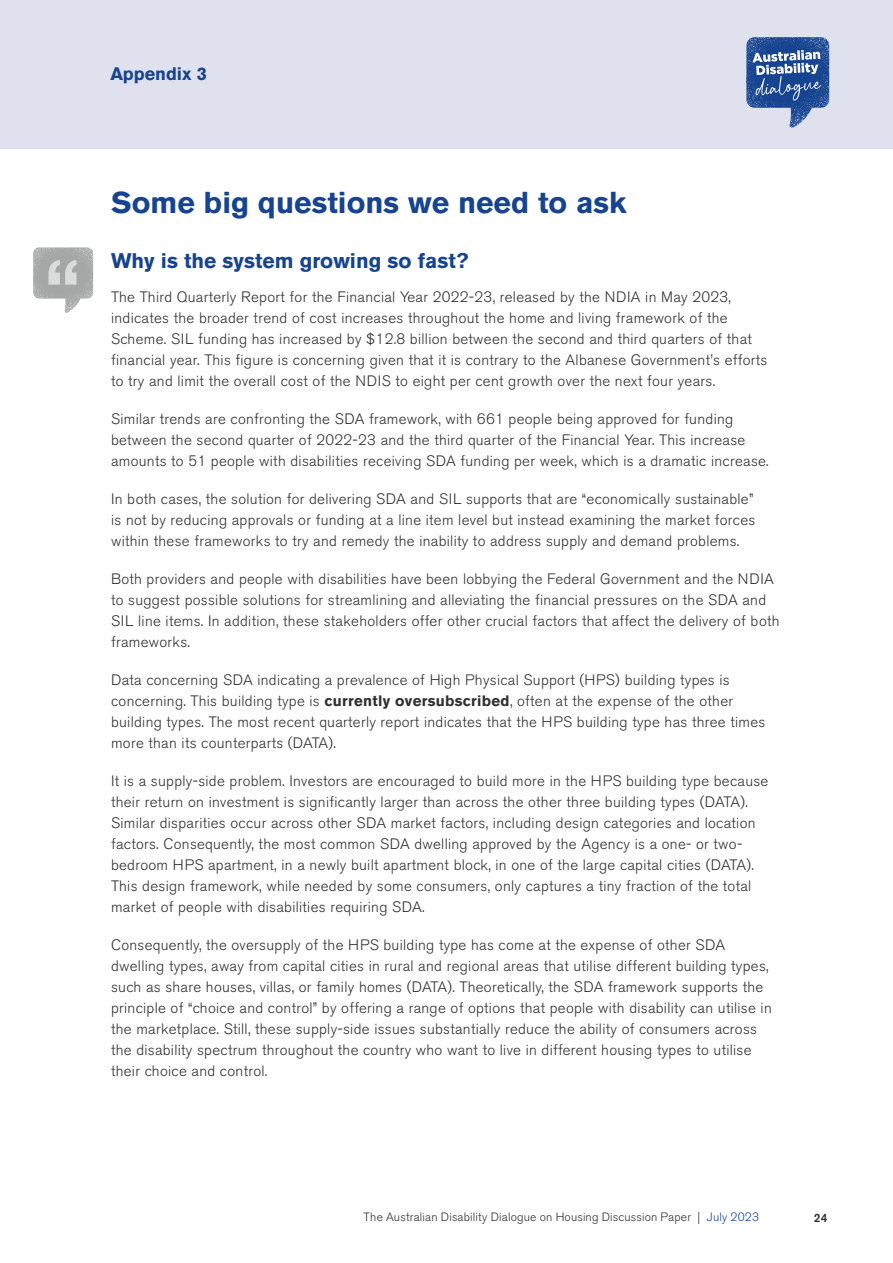
<style>
.page{position:relative;width:893px;height:1263px;background:#fff}
.page>*{position:absolute;margin:0;border:0;box-sizing:border-box;transform-origin:0 0}
.t1{font:700 30px "Akzidenz Grotesk BE";color:#174490}
.t2{font:700 21px "Akzidenz Grotesk BE";color:#174490}
.t3{font:700 18px "Akzidenz Grotesk BE";color:#174490}
.t4{font:300 15px/21px "Akzidenz Grotesk BE";letter-spacing:.02em;color:#312f30}
.t5{font:300 12px "Akzidenz Grotesk BE";letter-spacing:.015em;color:#312f30}
.t6{font:500 12px "Akzidenz Grotesk BE";color:#312f30}
.s1{font-weight:700}
.s2{color:#174490}
</style>
<div class="page">
<div style="left:0;top:0;width:893px;height:149px;background:#e0e1ee"></div>
<svg style="left:746px;top:37px;width:83px;height:91px"></svg>
<svg style="left:33px;top:247px;width:60px;height:66px"></svg>
<p class="t3" style="left:111px;top:64px;width:98px">Appendix 3</p>
<h1 class="t1" style="left:111px;top:185px;width:517px">Some big questions we need to ask</h1>
<h2 class="t2" style="left:111px;top:249px;width:359px">Why is the system growing so fast?</h2>
<p class="t4" style="left:111px;top:286px;width:658px">The Third Quarterly Report for the Financial Year 2022-23, released by the NDIA in May 2023, indicates the broader trend of cost increases throughout the home and living framework of the Scheme. SIL funding has increased by $12.8 billion between the second and third quarters of that financial year. This figure is concerning given that it is contrary to the Albanese Government’s efforts to try and limit the overall cost of the NDIS to eight per cent growth over the next four years.</p>
<p class="t4" style="left:111px;top:408px;width:659px">Similar trends are confronting the SDA framework, with 661 people being approved for funding between the second quarter of 2022-23 and the third quarter of the Financial Year. This increase amounts to 51 people with disabilities receiving SDA funding per week, which is a dramatic increase.</p>
<p class="t4" style="left:111px;top:488px;width:646px">In both cases, the solution for delivering SDA and SIL supports that are “economically sustainable” is not by reducing approvals or funding at a line item level but instead examining the market forces within these frameworks to try and remedy the inability to address supply and demand problems.</p>
<p class="t4" style="left:111px;top:568px;width:670px">Both providers and people with disabilities have been lobbying the Federal Government and the NDIA to suggest possible solutions for streamlining and alleviating the financial pressures on the SDA and SIL line items. In addition, these stakeholders offer other crucial factors that affect the delivery of both frameworks.</p>
<p class="t4" style="left:111px;top:669px;width:656px">Data concerning SDA indicating a prevalence of High Physical Support (HPS) building types is concerning. This building type is <span class="s1">currently oversubscribed</span>, often at the expense of the other building types. The most recent quarterly report indicates that the HPS building type has three times more than its counterparts (DATA).</p>
<p class="t4" style="left:111px;top:770px;width:659px">It is a supply-side problem. Investors are encouraged to build more in the HPS building type because their return on investment is significantly larger than across the other three building types (DATA).<br>Similar disparities occur across other SDA market factors, including design categories and location factors. Consequently, the most common SDA dwelling approved by the Agency is a one- or two&shy;bedroom HPS apartment, in a newly built apartment block, in one of the large capital cities (DATA).<br>This design framework, while needed by some consumers, only captures a tiny fraction of the total market of people with disabilities requiring SDA.</p>
<p class="t4" style="left:111px;top:934px;width:662px">Consequently, the oversupply of the HPS building type has come at the expense of other SDA dwelling types, away from capital cities in rural and regional areas that utilise different building types, such as share houses, villas, or family homes (DATA). Theoretically, the SDA framework supports the principle of “choice and control” by offering a range of options that people with disability can utilise in the marketplace. Still, these supply-side issues substantially reduce the ability of consumers across the disability spectrum throughout the country who want to live in different housing types to utilise their choice and control.</p>
<p class="t5" style="left:364px;top:1210px;width:397px">The Australian Disability Dialogue on Housing Discussion Paper | <span class="s2">July 2023</span></p>
<p class="t6" style="left:814px;top:1210px;width:15px">24</p>
</div>
